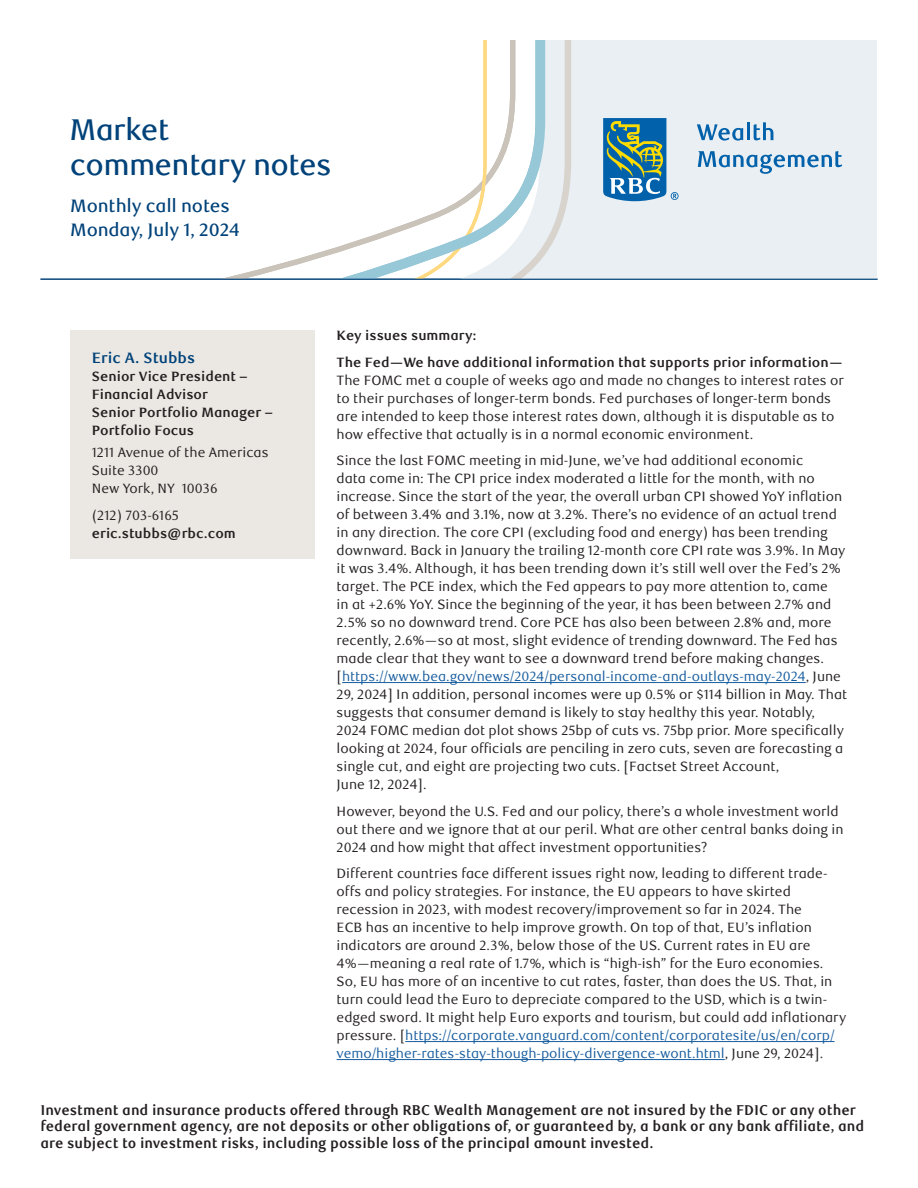
<style>
.page{position:relative;width:918px;height:1188px;background:#fff}
.page>*{position:absolute;margin:0;border:0;box-sizing:border-box;transform-origin:0 0}
.Factsheet_Headline{font:500 30px/34.5px "RBC Display";color:#004279}
.Masthead_subhead{font:500 18px/24px "RBC Text";letter-spacing:-.01em;color:#004279}
.FA_Name{font:700 15px "RBC Text";color:#004279}
.t1{font:700 14.25px/16.5px "RBC Text Cond";color:#231f20}
.Bio_Body_Copy{font:13.5px/18px "RBC Text";color:#231f20}
.FA_Title{font:700 13.5px/18px "RBC Text";color:#231f20}
.Bio_Body_Copy-2{font:700 13.5px/18px "RBC Text";color:#231f20}
.s1{font-weight:400}
.s2{font-weight:700}
.s3{color:#175d9e}
</style>
<div class="page">
<div style="left:70px;top:330px;width:245px;height:229px;background:#ebe8e4"></div>
<hr style="left:342px;top:682px;width:464px;height:1px;background:#175d9e">
<hr style="left:405px;top:1041px;width:430px;height:1px;background:#175d9e">
<hr style="left:337px;top:1059px;width:388px;height:1px;background:#175d9e">
<div style="left:90px;top:40px;width:787px;height:239px;background:#e9eff3"></div>
<svg style="left:545px;top:40px;width:26px;height:239px"></svg>
<svg style="left:90px;top:40px;width:455px;height:239px;background:#f9fafa"></svg>
<svg style="left:603px;top:118px;width:76px;height:83px"></svg>
<svg style="left:697px;top:124px;width:46px;height:17px"></svg>
<hr style="left:747px;top:122px;width:3px;height:18px;background:#0161aa">
<svg style="left:754px;top:122px;width:19px;height:18px"></svg>
<svg style="left:698px;top:151px;width:144px;height:23px"></svg>
<hr style="left:40px;top:279px;width:838px;height:1px;background:#004279">
<p class="Factsheet_Headline" style="left:70px;top:114px;width:263px">Market commentary notes</p>
<p class="Masthead_subhead" style="left:70px;top:194px;width:171px">Monthly call notes<br>Monday, July 1, 2024</p>
<p class="FA_Name" style="left:92px;top:349px;width:105px">Eric A. Stubbs</p>
<p class="FA_Title" style="left:92px;top:368px;width:183px">Senior Vice President –<br>Financial Advisor<br>Senior Portfolio Manager –<br>Portfolio Focus</p>
<p class="Bio_Body_Copy" style="left:92px;top:444px;width:178px">1211 Avenue of the Americas<br>Suite 3300<br>New York, NY 10036</p>
<p class="Bio_Body_Copy-2" style="left:92px;top:506px;width:146px"><span class="s1">(212) 703-6165 </span>eric.stubbs@rbc.com</p>
<p class="Bio_Body_Copy-2" style="left:337px;top:327px;width:142px">Key issues summary:</p>
<p class="Bio_Body_Copy" style="left:337px;top:353px;width:509px"><span class="s2">The Fed—We have additional information that supports prior information— </span>The FOMC met a couple of weeks ago and made no changes to interest rates or to their purchases of longer-term bonds. Fed purchases of longer-term bonds are intended to keep those interest rates down, although it is disputable as to how effective that actually is in a normal economic environment.</p>
<p class="Bio_Body_Copy" style="left:337px;top:452px;width:512px">Since the last FOMC meeting in mid-June, we’ve had additional economic<br>data come in: The CPI price index moderated a little for the month, with no increase. Since the start of the year, the overall urban CPI showed YoY inflation of between 3.4% and 3.1%, now at 3.2%. There’s no evidence of an actual trend in any direction. The core CPI (excluding food and energy) has been trending downward. Back in January the trailing 12-month core CPI rate was 3.9%. In May it was 3.4%. Although, it has been trending down it’s still well over the Fed’s 2% target. The PCE index, which the Fed appears to pay more attention to, came<br>in at +2.6% YoY. Since the beginning of the year, it has been between 2.7% and 2.5% so no downward trend. Core PCE has also been between 2.8% and, more recently, 2.6%—so at most, slight evidence of trending downward. The Fed has made clear that they want to see a downward trend before making changes. [<span class="s3">https://www.bea.gov/news/2024/personal-income-and-outlays-may-2024</span>, June 29, 2024] In addition, personal incomes were up 0.5% or $114 billion in May. That suggests that consumer demand is likely to stay healthy this year. Notably, 2024 FOMC median dot plot shows 25bp of cuts vs. 75bp prior. More specifically looking at 2024, four officials are penciling in zero cuts, seven are forecasting a single cut, and eight are projecting two cuts. [Factset Street Account,<br>June 12, 2024].</p>
<p class="Bio_Body_Copy" style="left:337px;top:802px;width:508px">However, beyond the U.S. Fed and our policy, there’s a whole investment world out there and we ignore that at our peril. What are other central banks doing in<br>2024 and how might that affect investment opportunities?</p>
<p class="Bio_Body_Copy" style="left:337px;top:865px;width:511px">Different countries face different issues right now, leading to different trade&shy;offs and policy strategies. For instance, the EU appears to have skirted recession in 2023, with modest recovery/improvement so far in 2024. The<br>ECB has an incentive to help improve growth. On top of that, EU’s inflation indicators are around 2.3%, below those of the US. Current rates in EU are 4%—meaning a real rate of 1.7%, which is “high-ish” for the Euro economies.<br>So, EU has more of an incentive to cut rates, faster, than does the US. That, in turn could lead the Euro to depreciate compared to the USD, which is a twin&shy;edged sword. It might help Euro exports and tourism, but could add inflationary pressure. [<span class="s3">https://corporate.vanguard.com/content/corporatesite/us/en/corp/ vemo/higher-rates-stay-though-policy-divergence-wont.html</span>, June 29, 2024].</p>
<p class="t1" style="left:40px;top:1102px;width:825px">Investment and insurance products offered through RBC Wealth Management are not insured by the FDIC or any other federal government agency, are not deposits or other obligations of, or guaranteed by, a bank or any bank affiliate, and are subject to investment risks, including possible loss of the principal amount invested.</p>
</div>
